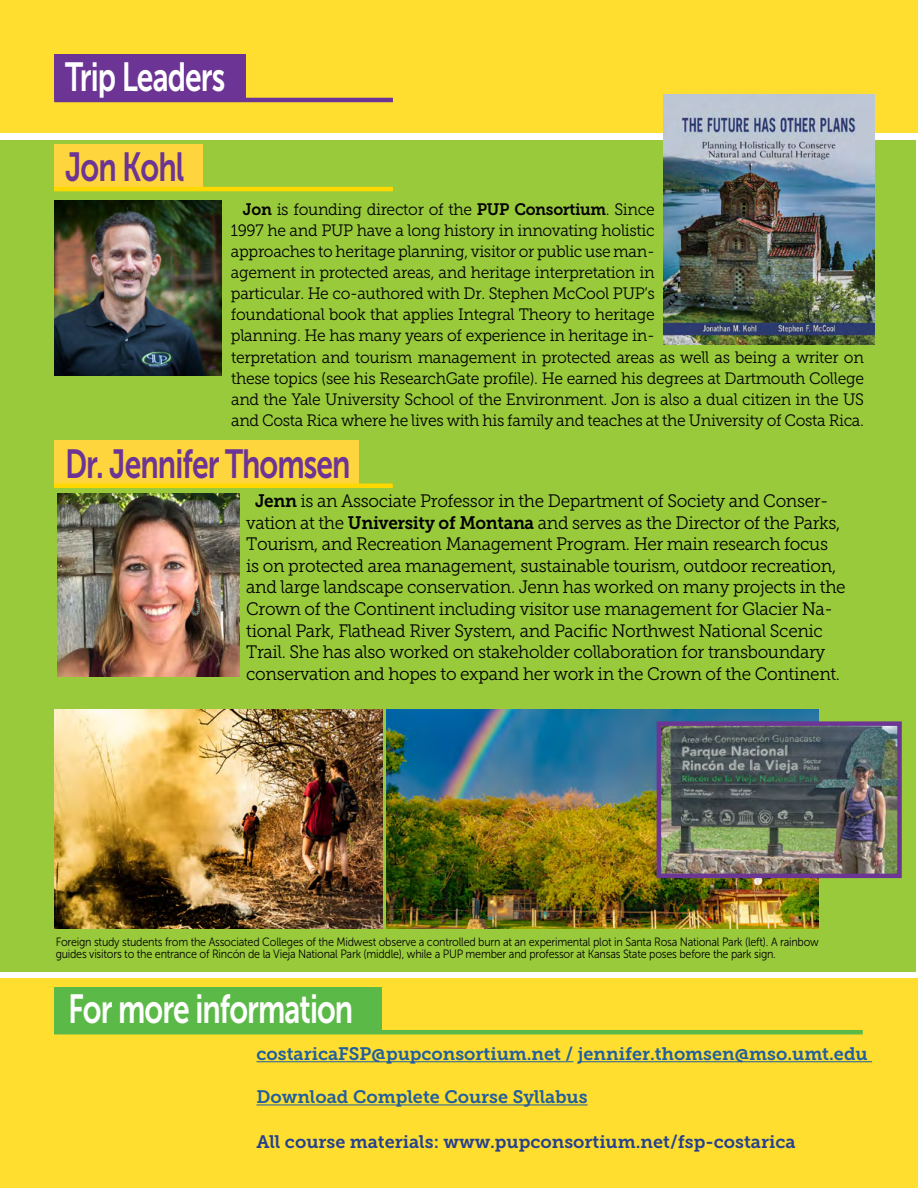
<style>
.page{position:relative;width:918px;height:1188px;background:#fff}
.page>*{position:absolute;margin:0;border:0;box-sizing:border-box;transform-origin:0 0}
.t1{font:40.5px "Museo Sans 700";letter-spacing:-.03em;color:#fff;scale:.74 1}
.t2{font:40.5px "Museo Sans 700";letter-spacing:-.03em;color:#6c3494;scale:.74 1}
.t3{font:18px/21.6px "Museo Slab 300";letter-spacing:-.02em;color:#000;scale:.95 1}
.t4{font:18px "Museo Slab 700";color:#215e9e}
.t5{font:18px "Museo Slab 700";color:#25408f}
.t6{font:16.5px/21px "Museo Slab 300";letter-spacing:-.02em;color:#000;text-align:justify;scale:.95 1}
.t7{font:12px/12px "Museo Sans 300";letter-spacing:-.02em;color:#000;scale:.9 1}
.s1{font-family:"Museo Slab 700"}
</style>
<div class="page">
<div style="left:0;top:140px;width:916px;height:832px;background:#99ca3c"></div>
<div style="left:0;top:0;width:918px;height:132px;background:#ffde2f"></div>
<div style="left:54px;top:55px;width:191px;height:45px;background:#6c3494"></div>
<hr style="left:54px;top:98px;width:339px;height:4px;background:#6c3494">
<div style="left:54px;top:144px;width:148px;height:45px;background:#ffd53d"></div>
<hr style="left:54px;top:187px;width:339px;height:4px;background:#ffd800">
<img style="left:54px;top:200px;width:168px;height:176px">
<div style="left:0;top:978px;width:918px;height:210px;background:#ffde2f"></div>
<hr style="left:256px;top:1061px;width:317px;height:1px;background:#215e9e">
<hr style="left:578px;top:1061px;width:294px;height:1px;background:#215e9e">
<hr style="left:256px;top:1105px;width:332px;height:1px;background:#215e9e">
<div style="left:54px;top:441px;width:305px;height:45px;background:#ffd53d"></div>
<hr style="left:54px;top:484px;width:339px;height:4px;background:#ffd800">
<img style="left:57px;top:493px;width:183px;height:183px">
<img style="left:54px;top:710px;width:328px;height:219px">
<img style="left:386px;top:710px;width:432px;height:219px">
<img style="left:662px;top:726px;width:235px;height:147px">
<div style="left:657px;top:721px;width:245px;height:157px;border:4px solid #6c3694"></div>
<img style="left:664px;top:95px;width:211px;height:249px">
<hr style="left:54px;top:1030px;width:809px;height:4px;background:#5bba47">
<div style="left:54px;top:987px;width:328px;height:47px;background:#5bba47"></div>
<p class="t1" style="left:65px;top:54px;width:218px">Trip Leaders</p>
<p class="t2" style="left:65px;top:145px;width:163px">Jon Kohl</p>
<p class="t6" style="left:231px;top:199px;width:448px;text-indent:12px"><span class="s1">Jon</span> is founding director of the <span class="s1">PUP Consortium</span>. Since 1997 he and PUP have a long history in innovating holistic approaches to heritage planning, visitor or public use man&shy;agement in protected areas, and heritage interpretation in particular. He co-authored with Dr. Stephen McCool PUP’s foundational book that applies Integral Theory to heritage planning. He has many years of experience in heritage in-</p>
<p class="t6" style="left:231px;top:347px;width:668px">terpretation and tourism management in protected areas as well as being a writer on these topics (see his ResearchGate profile). He earned his degrees at Dartmouth College and the Yale University School of the Environment. Jon is also a dual citizen in the US and Costa Rica where he lives with his family and teaches at the University of Costa Rica.</p>
<p class="t2" style="left:65px;top:442px;width:388px">Dr. Jennifer Thomsen</p>
<p class="t3" style="left:246px;top:490px;width:633px;text-indent:9px"><span class="s1">Jenn</span> is an Associate Professor in the Department of Society and Conser&shy;vation at the <span class="s1">University of Montana</span> and serves as the Director of the Parks, Tourism, and Recreation Management Program. Her main research focus<br>is on protected area management, sustainable tourism, outdoor recreation, and large landscape conservation. Jenn has worked on many projects in the Crown of the Continent including visitor use management for Glacier Na&shy;tional Park, Flathead River System, and Pacific Northwest National Scenic Trail. She has also worked on stakeholder collaboration for transboundary conservation and hopes to expand her work in the Crown of the Continent.</p>
<p class="t7" style="left:56px;top:936px;width:850px">Foreign study students from the Associated Colleges of the Midwest observe a controlled burn at an experimental plot in Santa Rosa National Park (left). A rainbow guides visitors to the entrance of Rincón de la Vieja National Park (middle), while a PUP member and professor at Kansas State poses before the park sign.</p>
<h1 class="t1" style="left:68px;top:987px;width:387px">For more information</h1>
<p class="t4" style="left:256px;top:1044px;width:613px">costaricaFSP@pupconsortium.net / jennifer.thomsen@mso.umt.edu</p>
<p class="t4" style="left:256px;top:1087px;width:333px">Download Complete Course Syllabus</p>
<p class="t5" style="left:256px;top:1132px;width:541px">All course materials: www.pupconsortium.net/fsp-costarica</p>
</div>
